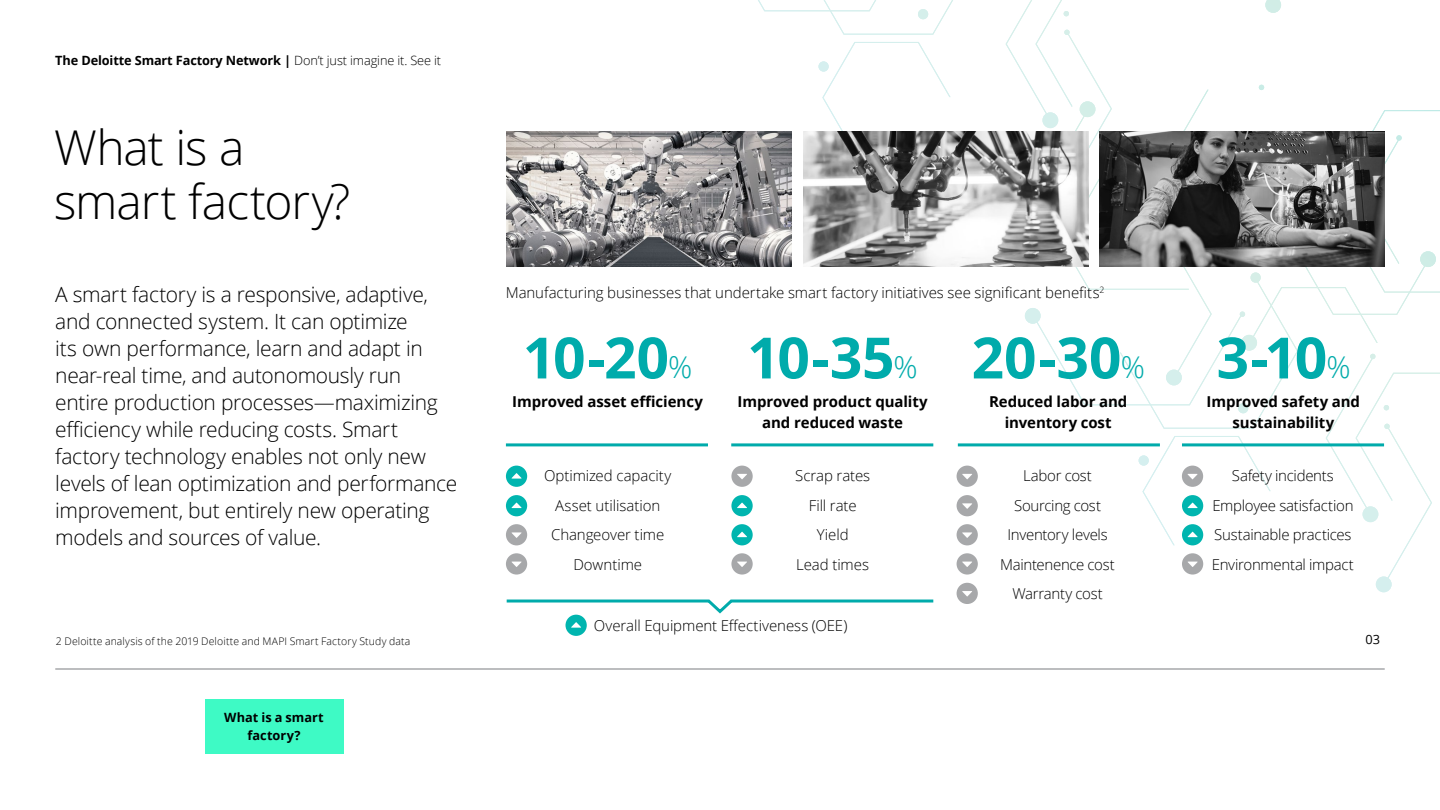
<style>
.page{position:relative;width:1440px;height:810px;background:#fff}
.page>*{position:absolute;margin:0;border:0;box-sizing:border-box;transform-origin:0 0}
.t1{font:700 57px "Open Sans";letter-spacing:-.005em;color:#00abab}
.t2{font:300 48px/54px "Open Sans";letter-spacing:-.02em;color:#000}
.t3{font:300 21px/27px "Open Sans";letter-spacing:-.015em;color:#000}
.t4{font:300 15px/29.5px "Open Sans";letter-spacing:-.005em;color:#000;text-align:center}
.t5{font:700 15px/21px "Open Sans";letter-spacing:-.005em;color:#000;text-align:center}
.t6{font:700 12.75px/18px "Open Sans";letter-spacing:-.01em;color:#000;text-align:center}
.t7{font:12.75px "Open Sans";color:#000}
.t8{font:300 10.5px "Open Sans";letter-spacing:.01em;color:#000}
.s1{font-weight:300}
.s2{font-weight:300;font-size:30px}
</style>
<div class="page">
<hr style="left:55px;top:668px;width:1330px;height:2px;background:#a7a8aa">
<div style="left:1376px;top:576px;width:16px;height:16px;background:#d5efee;border-radius:8px"></div>
<svg style="left:758px;top:0;width:195px;height:35px"></svg>
<svg style="left:818px;top:42px;width:133px;height:89px"></svg>
<div style="left:205px;top:699px;width:138px;height:55px;background:#3efac5"></div>
<img style="left:507px;top:131px;width:284px;height:136px">
<img style="left:803px;top:131px;width:203px;height:136px">
<hr style="left:731px;top:443px;width:202px;height:3px;background:#00abab">
<hr style="left:506px;top:443px;width:202px;height:3px;background:#00abab">
<hr style="left:958px;top:443px;width:202px;height:3px;background:#00abab">
<svg style="left:506px;top:466px;width:21px;height:21px"></svg>
<svg style="left:506px;top:599px;width:428px;height:37px"></svg>
<svg style="left:731px;top:466px;width:22px;height:21px"></svg>
<svg style="left:957px;top:466px;width:21px;height:21px"></svg>
<svg style="left:506px;top:495px;width:21px;height:21px"></svg>
<svg style="left:731px;top:495px;width:22px;height:21px"></svg>
<svg style="left:957px;top:495px;width:21px;height:21px"></svg>
<svg style="left:506px;top:524px;width:21px;height:21px"></svg>
<svg style="left:731px;top:524px;width:22px;height:21px"></svg>
<svg style="left:957px;top:524px;width:21px;height:21px"></svg>
<svg style="left:506px;top:553px;width:21px;height:22px"></svg>
<svg style="left:731px;top:553px;width:22px;height:22px"></svg>
<svg style="left:957px;top:553px;width:21px;height:22px"></svg>
<svg style="left:1006px;top:0;width:434px;height:583px"></svg>
<svg style="left:957px;top:583px;width:21px;height:21px"></svg>
<p class="t6" style="left:55px;top:51px;width:387px">The Deloitte Smart Factory Network | <span class="s1">Don’t just imagine it. See it</span></p>
<h2 class="t2" style="left:54px;top:119px;width:298px">What is a smart factory?</h2>
<p class="t3" style="left:55px;top:281px;width:403px">A smart factory is a responsive, adaptive, and connected system. It can optimize<br>its own performance, learn and adapt in near-real time, and autonomously run entire production processes—maximizing efficiency while reducing costs. Smart factory technology enables not only new levels of lean optimization and performance improvement, but entirely new operating models and sources of value.</p>
<p class="t8" style="left:56px;top:634px;width:356px">2 Deloitte analysis of the 2019 Deloitte and MAPI Smart Factory Study data</p>
<p class="t6" style="left:224px;top:709px;width:101px">What is a smart factory?</p>
<p class="t4" style="left:506px;top:278px;width:600px">Manufacturing businesses that undertake smart factory initiatives see significant benefits<sup>2</sup></p>
<h1 class="t1" style="left:523px;top:318px;width:624px">10-20<span class="s2">%</span> 10-35<span class="s2">%</span> 20-30<span class="s2">%</span></h1>
<h1 class="t1" style="left:1217px;top:318px;width:136px">3-10<span class="s2">%</span></h1>
<p class="t5" style="left:512px;top:391px;width:192px">Improved asset efficiency</p>
<p class="t5" style="left:738px;top:391px;width:192px">Improved product quality and reduced waste</p>
<p class="t5" style="left:989px;top:391px;width:140px">Reduced labor and inventory cost</p>
<p class="t5" style="left:1207px;top:391px;width:155px">Improved safety and sustainability</p>
<p class="t4" style="left:544px;top:461px;width:129px">Optimized capacity<br>Asset utilisation<br>Changeover time<br>Downtime</p>
<p class="t4" style="left:795px;top:461px;width:77px">Scrap rates<br>Fill rate<br>Yield<br>Lead times</p>
<p class="t4" style="left:1000px;top:461px;width:116px">Labor cost<br>Sourcing cost<br>Inventory levels<br>Maintenence cost<br>Warranty cost</p>
<p class="t4" style="left:1212px;top:461px;width:144px">Safety incidents<br>Employee satisfaction<br>Sustainable practices<br>Environmental impact</p>
<p class="t4" style="left:594px;top:610px;width:255px">Overall Equipment Effectiveness (OEE)</p>
<p class="t7" style="left:1365px;top:631px;width:16px">03</p>
</div>
